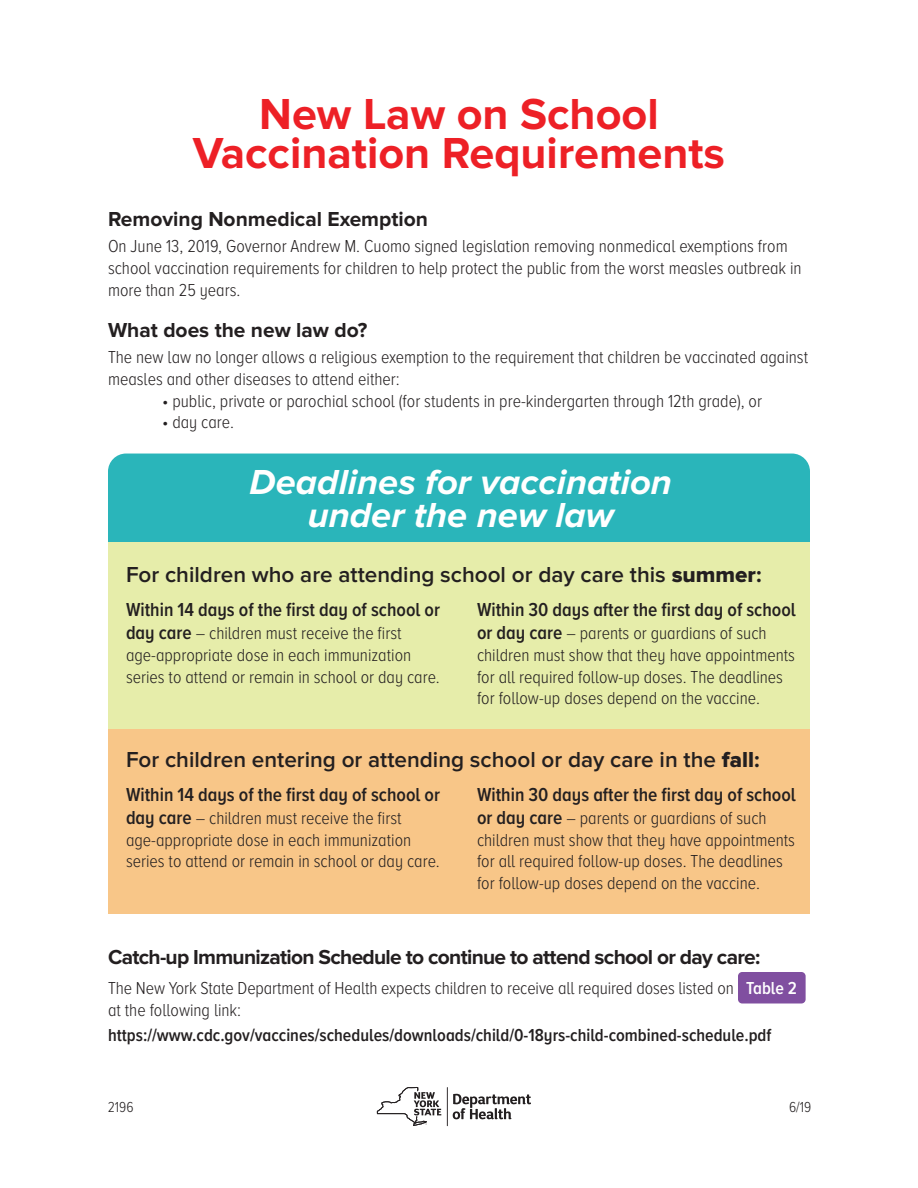
<style>
.page{position:relative;width:918px;height:1188px;background:#fff}
.page>*{position:absolute;margin:0;border:0;box-sizing:border-box;transform-origin:0 0}
.t1{font:700 45px/39px "Proxima Nova";color:#ed2026;text-align:center}
.t2{font:italic 700 36px/32.7px "Proxima Nova";color:#fff;text-align:center}
.t3{font:600 22.5px "Proxima Nova";color:#231f20}
.t4{font:700 21px "Proxima Nova";letter-spacing:-.035em;color:#231f20}
.t5{font:700 21px "Proxima Nova";color:#231f20}
.t6{font:600 19.5px "Proxima Nova A Cond";color:#231f20}
.t7{font:300 18px/21.6px "Proxima Nova A Cond";color:#231f20}
.t8{font:600 18px "Proxima Nova A Cond";color:#231f20}
.t9{font:300 15px "Proxima Nova A Cond";color:#231f20}
.s1{font-family:"Proxima Nova Extrabld";font-weight:400}
.s2{font-weight:700}
.s3{font-weight:600;font-size:19.5px}
.s4{font-weight:600;color:#fff}
</style>
<div class="page">
<div style="left:738px;top:972px;width:68px;height:32px;background:#804fa0;border-radius:4px"></div>
<div style="left:108px;top:454px;width:702px;height:122px;background:#2ab5ba;border-radius:18px"></div>
<div style="left:108px;top:542px;width:702px;height:187px;background:#e6edaa"></div>
<svg style="left:453px;top:1094px;width:78px;height:25px"></svg>
<hr style="left:447px;top:1087px;width:1px;height:39px;background:#231f20">
<svg style="left:377px;top:1087px;width:64px;height:39px"></svg>
<div style="left:108px;top:729px;width:702px;height:185px;background:#f8c688"></div>
<h1 class="t1" style="left:193px;top:96px;width:534px">New Law on School<br>Vaccination Requirements</h1>
<p class="t5" style="left:108px;top:207px;width:322px">Removing Nonmedical Exemption</p>
<p class="t7" style="left:108px;top:235px;width:695px">On June 13, 2019, Governor Andrew M. Cuomo signed legislation removing nonmedical exemptions from school vaccination requirements for children to help protect the public from the worst measles outbreak in more than 25 years.</p>
<p class="t5" style="left:108px;top:318px;width:261px">What does the new law do?</p>
<p class="t7" style="left:108px;top:346px;width:702px">The new law no longer allows a religious exemption to the requirement that children be vaccinated against measles and other diseases to attend either:</p>
<p class="t7" style="left:162px;top:389px;width:602px">• public, private or parochial school (for students in pre-kindergarten through 12th grade), or</p>
<p class="t7" style="left:162px;top:410px;width:74px">• day care.</p>
<h2 class="t2" style="left:250px;top:467px;width:424px">Deadlines for vaccination under the new law</h2>
<p class="t3" style="left:126px;top:562px;width:637px">For children who are attending school or day care this <span class="s1">summer</span><span class="s2">:</span></p>
<p class="t6" style="left:126px;top:595px;width:316px">Within 14 days of the first day of school or</p>
<p class="t7" style="left:126px;top:622px;width:315px"><span class="s3">day care</span> – children must receive the first age-appropriate dose in each immunization series to attend or remain in school or day care.</p>
<p class="t6" style="left:477px;top:595px;width:320px">Within 30 days after the first day of school</p>
<p class="t7" style="left:477px;top:622px;width:320px"><span class="s3">or day care</span> – parents or guardians of such children must show that they have appointments for all required follow-up doses. The deadlines for follow-up doses depend on the vaccine.</p>
<p class="t3" style="left:126px;top:746px;width:635px">For children entering or attending school or day care in the <span class="s1">fall</span><span class="s2">:</span></p>
<p class="t6" style="left:126px;top:780px;width:316px">Within 14 days of the first day of school or</p>
<p class="t7" style="left:126px;top:806px;width:315px"><span class="s3">day care</span> – children must receive the first age-appropriate dose in each immunization series to attend or remain in school or day care.</p>
<p class="t6" style="left:477px;top:780px;width:320px">Within 30 days after the first day of school</p>
<p class="t7" style="left:477px;top:806px;width:320px"><span class="s3">or day care</span> – parents or guardians of such children must show that they have appointments for all required follow-up doses. The deadlines for follow-up doses depend on the vaccine.</p>
<p class="t4" style="left:108px;top:944px;width:654px">Catch-up Immunization Schedule to continue to attend school or day care:</p>
<p class="t7" style="left:108px;top:976px;width:691px">The New York State Department of Health expects children to receive all required doses listed on <span class="s4">Table 2 </span>at the following link:</p>
<p class="t8" style="left:108px;top:1022px;width:665px">https://www.cdc.gov/vaccines/schedules/downloads/child/0-18yrs-child-combined-schedule.pdf</p>
<p class="t9" style="left:108px;top:1095px;width:27px">2196</p>
<p class="t9" style="left:789px;top:1095px;width:24px">6/19</p>
</div>
